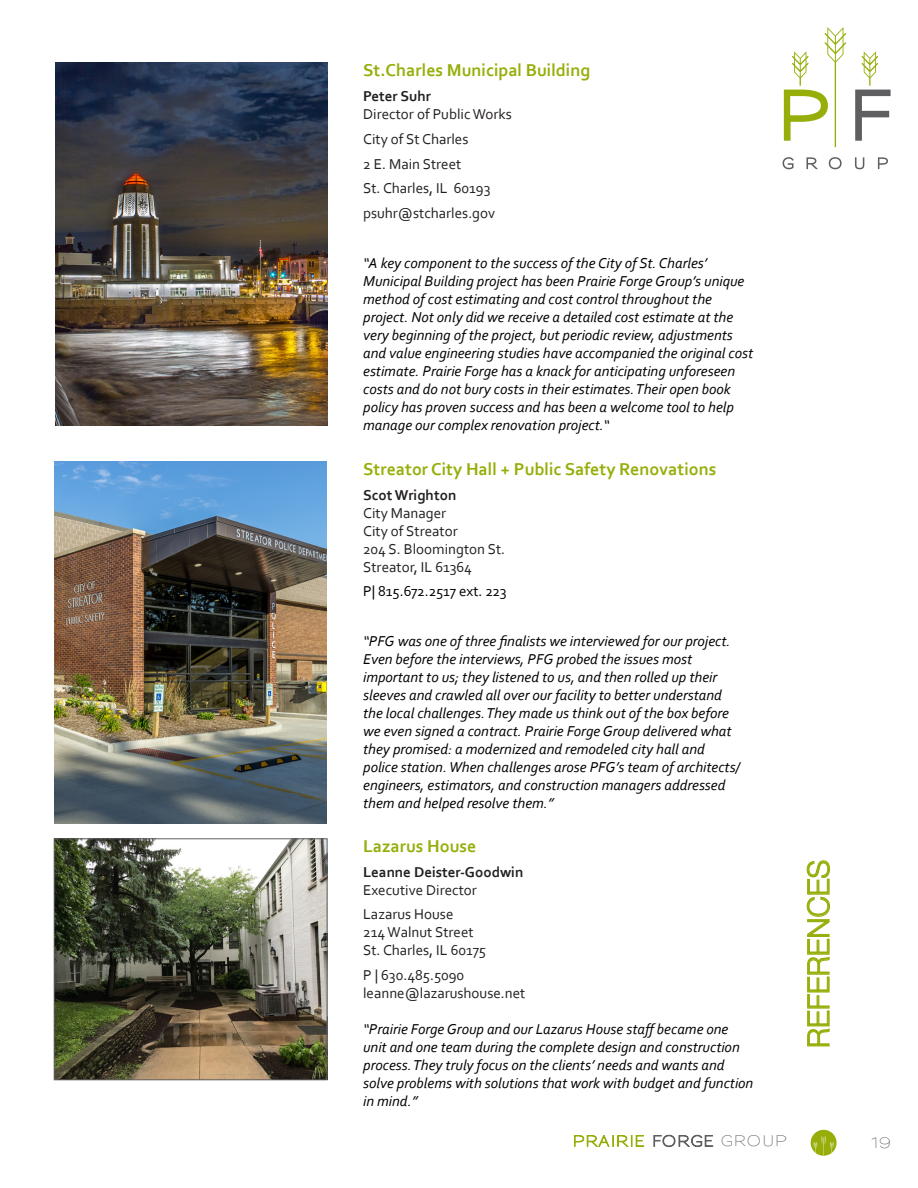
<style>
.page{position:relative;width:918px;height:1188px;background:#fff}
.page>*{position:absolute;margin:0;border:0;box-sizing:border-box;transform-origin:0 0}
.t1{font:300 30px "Helvetica Neue LT Pro";color:#97ae0a}
.t2{font:700 18px "Corbel";color:#97ae0a}
.t3{font:italic 15px/18px "Corbel";color:#000}
.t4{font:15px "Corbel";color:#231f20}
.t5{font:700 15px "Corbel";color:#231f20}
.t6{font:15px "Corbel";letter-spacing:-.02em;color:#000}
.t7{font:15px "Sansumi";letter-spacing:.035em;color:#5f5f62}
.s1{color:#97ae0a}
</style>
<div class="page">
<svg style="left:783px;top:157px;width:11px;height:12px"></svg>
<svg style="left:806px;top:157px;width:12px;height:12px"></svg>
<svg style="left:829px;top:157px;width:13px;height:12px"></svg>
<svg style="left:855px;top:157px;width:9px;height:12px"></svg>
<svg style="left:878px;top:157px;width:10px;height:12px"></svg>
<svg style="left:855px;top:51px;width:36px;height:90px"></svg>
<svg style="left:784px;top:27px;width:62px;height:120px"></svg>
<svg style="left:574px;top:1135px;width:70px;height:12px"></svg>
<svg style="left:653px;top:1134px;width:60px;height:13px"></svg>
<div style="left:811px;top:1130px;width:26px;height:26px;background:#97ae0a;border-radius:50%"></div>
<svg style="left:813px;top:1136px;width:21px;height:20px"></svg>
<img style="left:56px;top:841px;width:269px;height:237px">
<div style="left:54px;top:839px;width:273px;height:241px;border:1px solid #5f5f62"></div>
<img style="left:54px;top:461px;width:273px;height:363px">
<svg style="left:806px;top:860px;width:24px;height:187px"></svg>
<img style="left:56px;top:63px;width:271px;height:362px">
<p class="t2" style="left:363px;top:59px;width:229px">St.Charles Municipal Building</p>
<p class="t5" style="left:363px;top:87px;width:69px">Peter Suhr</p>
<p class="t4" style="left:363px;top:105px;width:150px">Director of Public Works</p>
<p class="t4" style="left:363px;top:130px;width:107px">City of St Charles</p>
<p class="t4" style="left:363px;top:154px;width:100px">2 E. Main Street</p>
<p class="t4" style="left:363px;top:179px;width:129px">St. Charles, IL 60193</p>
<p class="t4" style="left:363px;top:204px;width:134px">psuhr@stcharles.gov</p>
<p class="t3" style="left:363px;top:253px;width:392px">“A key component to the success of the City of St. Charles’ Municipal Building project has been Prairie Forge Group’s unique method of cost estimating and cost control throughout the project. Not only did we receive a detailed cost estimate at the very beginning of the project, but periodic review, adjustments and value engineering studies have accompanied the original cost estimate. Prairie Forge has a knack for anticipating unforeseen costs and do not bury costs in their estimates. Their open book policy has proven success and has been a welcome tool to help manage our complex renovation project.“</p>
<p class="t2" style="left:363px;top:458px;width:355px">Streator City Hall + Public Safety Renovations</p>
<p class="t5" style="left:363px;top:485px;width:95px">Scot Wrighton</p>
<p class="t4" style="left:363px;top:503px;width:85px">City Manager</p>
<p class="t4" style="left:363px;top:521px;width:96px">City of Streator</p>
<p class="t4" style="left:363px;top:539px;width:144px">204 S. Bloomington St.</p>
<p class="t4" style="left:363px;top:557px;width:110px">Streator, IL 61364</p>
<p class="t6" style="left:363px;top:582px;width:145px">P| 815.672.2517 ext. 223</p>
<p class="t3" style="left:363px;top:632px;width:378px">“PFG was one of three finalists we interviewed for our project.<br>Even before the interviews, PFG probed the issues most important to us; they listened to us, and then rolled up their sleeves and crawled all over our facility to better understand the local challenges. They made us think out of the box before we even signed a contract. Prairie Forge Group delivered what they promised: a modernized and remodeled city hall and police station. When challenges arose PFG’s team of architects/ engineers, estimators, and construction managers addressed them and helped resolve them.”</p>
<p class="t2" style="left:363px;top:835px;width:115px">Lazarus House</p>
<p class="t5" style="left:363px;top:862px;width:162px">Leanne Deister-Goodwin</p>
<p class="t4" style="left:363px;top:880px;width:115px">Executive Director</p>
<p class="t4" style="left:363px;top:905px;width:92px">Lazarus House</p>
<p class="t4" style="left:363px;top:923px;width:112px">214 Walnut Street</p>
<p class="t4" style="left:363px;top:941px;width:124px">St. Charles, IL 60175</p>
<p class="t4" style="left:363px;top:966px;width:103px">P | 630.485.5090</p>
<p class="t4" style="left:363px;top:984px;width:164px">leanne@lazarushouse.net</p>
<p class="t3" style="left:363px;top:1020px;width:392px">“Prairie Forge Group and our Lazarus House staff became one unit and one team during the complete design and construction process. They truly focus on the clients’ needs and wants and solve problems with solutions that work with budget and function in mind.”</p>
<p class="t1" style="left:800px;top:1048px;width:190px;rotate:-90deg">REFERENCES</p>
<p class="t7" style="left:572px;top:1134px;width:216px"><span class="s1">PRAIRIE</span> FORGE GROUP</p>
<p class="t7" style="left:870px;top:1135px;width:23px">19</p>
</div>
